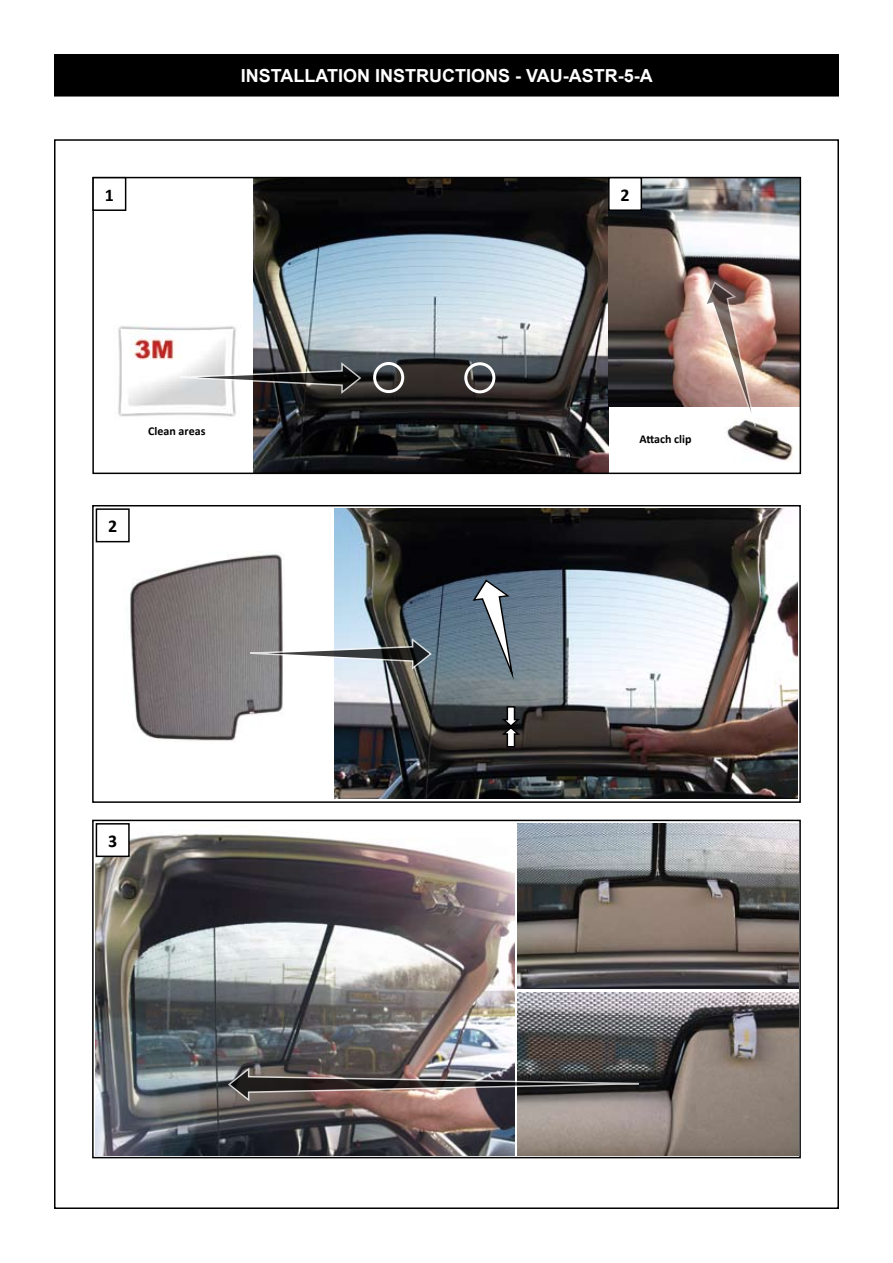
<style>
.page{position:relative;width:893px;height:1263px;background:#fff}
.page>*{position:absolute;margin:0;border:0;box-sizing:border-box;transform-origin:0 0}
.t1{font:700 18px "Arial";color:#fff}
.t2{font:700 18px "Calibri";color:#000}
.t3{font:700 12px "Calibri";color:#000}
</style>
<div class="page">
<div style="left:55px;top:55px;width:783px;height:41px;background:#000"></div>
<div style="left:54px;top:54px;width:785px;height:43px;border:2px solid #000"></div>
<div style="left:92px;top:505px;width:709px;height:298px;border:2px solid #000"></div>
<div style="left:92px;top:820px;width:709px;height:338px;border:2px solid #000"></div>
<img style="left:254px;top:180px;width:354px;height:291px">
<img style="left:608px;top:180px;width:190px;height:227px">
<img style="left:335px;top:508px;width:463px;height:291px">
<img style="left:96px;top:833px;width:418px;height:322px">
<img style="left:517px;top:823px;width:281px;height:166px">
<img style="left:517px;top:992px;width:281px;height:164px">
<img style="left:118px;top:325px;width:118px;height:92px">
<img style="left:123px;top:542px;width:160px;height:199px">
<img style="left:727px;top:425px;width:66px;height:37px">
<svg style="left:500px;top:705px;width:22px;height:43px"></svg>
<svg style="left:465px;top:576px;width:67px;height:101px;background:#728493"></svg>
<svg style="left:178px;top:361px;width:185px;height:34px"></svg>
<svg style="left:249px;top:637px;width:184px;height:34px"></svg>
<img style="left:227px;top:1066px;width:413px;height:37px">
<img style="left:703px;top:280px;width:59px;height:152px">
<div style="left:92px;top:177px;width:709px;height:297px;border:2px solid #000"></div>
<div style="left:92px;top:177px;width:34px;height:34px;border:2px solid #000"></div>
<div style="left:609px;top:178px;width:32px;height:32px;background:#fff"></div>
<div style="left:608px;top:177px;width:34px;height:34px;border:2px solid #000"></div>
<div style="left:610px;top:428px;width:111px;height:20px;background:#fff"></div>
<div style="left:96px;top:508px;width:34px;height:34px;border:2px solid #000"></div>
<div style="left:96px;top:824px;width:33px;height:32px;background:#fff"></div>
<div style="left:96px;top:823px;width:34px;height:34px;border:2px solid #000"></div>
<div style="left:373px;top:362px;width:31px;height:31px;border:3px solid #fff;border-radius:50%"></div>
<div style="left:464px;top:362px;width:31px;height:31px;border:3px solid #fff;border-radius:50%"></div>
<p class="t1" style="left:241px;top:64px;width:413px">INSTALLATION INSTRUCTIONS - VAU-ASTR-5-A</p>
<p class="t2" style="left:105px;top:184px;width:11px">1</p>
<p class="t2" style="left:620px;top:184px;width:11px">2</p>
<p class="t3" style="left:148px;top:423px;width:59px">Clean areas</p>
<p class="t2" style="left:108px;top:515px;width:11px">2</p>
<p class="t3" style="left:639px;top:431px;width:54px">Attach clip</p>
<p class="t2" style="left:108px;top:830px;width:11px">3</p>
</div>
